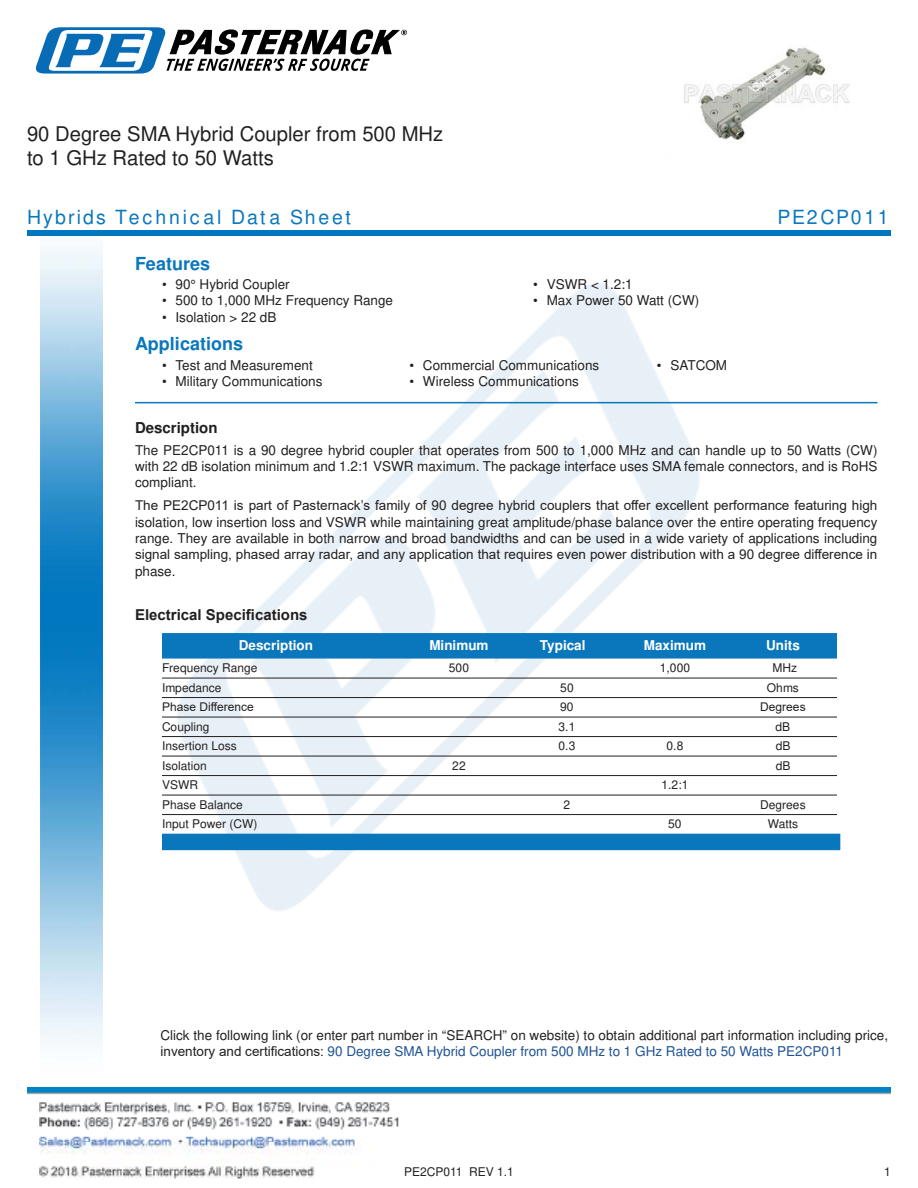
<style>
.page{position:relative;width:918px;height:1188px;background:#fff}
.page>*{position:absolute;margin:0;border:0;box-sizing:border-box;transform-origin:0 0}
.t1{font:20.25px/24.3px "Arial";color:#221f1f}
.t2{font:900 19.5px "Arial";letter-spacing:.13em;color:#0a77bd}
.t3{font:900 19.5px "Arial";letter-spacing:.085em;color:#0a77bd}
.t4{font:700 18px "Arial";color:#0a77bd}
.t5{font:700 15px "Arial";color:#221f1f}
.t6{font:13.5px/16.5px "Arial";color:#221f1f;text-align:justify}
.t7{font:700 13.5px "Arial";color:#fff}
.t8{font:12px "Arial";color:#221f1f}
.s1{color:#1f5392}
</style>
<div class="page">
<img style="left:39px;top:1102px;width:360px;height:77px">
<img style="left:102px;top:246px;width:719px;height:724px">
<img style="left:27px;top:1088px;width:864px;height:7px">
<img style="left:40px;top:246px;width:62px;height:795px">
<svg style="left:35px;top:27px;width:372px;height:47px"></svg>
<div style="left:27px;top:230px;width:864px;height:6px;background:#0177c0"></div>
<hr style="left:135px;top:402px;width:743px;height:1px;background:#0a77bd">
<div style="left:162px;top:633px;width:675px;height:26px;background:#0a77bd"></div>
<hr style="left:162px;top:678px;width:675px;height:1px;background:#221f1f">
<hr style="left:162px;top:697px;width:675px;height:1px;background:#221f1f">
<hr style="left:162px;top:717px;width:675px;height:1px;background:#221f1f">
<hr style="left:162px;top:736px;width:675px;height:1px;background:#221f1f">
<hr style="left:162px;top:756px;width:675px;height:1px;background:#221f1f">
<hr style="left:162px;top:775px;width:675px;height:1px;background:#221f1f">
<hr style="left:162px;top:795px;width:675px;height:1px;background:#221f1f">
<hr style="left:162px;top:814px;width:675px;height:1px;background:#221f1f">
<div style="left:162px;top:834px;width:678px;height:16px;background:#0a77bd"></div>
<img style="left:684px;top:47px;width:166px;height:93px">
<h1 class="t1" style="left:27px;top:123px;width:418px">90 Degree SMA Hybrid Coupler from 500 MHz to 1 GHz Rated to 50 Watts</h1>
<h2 class="t2" style="left:27px;top:209px;width:326px">Hybrids Technical Data Sheet</h2>
<h3 class="t4" style="left:135px;top:256px;width:77px">Features</h3>
<p class="t6" style="left:162px;top:277px;width:129px">• 90° Hybrid Coupler</p>
<p class="t6" style="left:162px;top:294px;width:233px">• 500 to 1,000 MHz Frequency Range</p>
<p class="t6" style="left:162px;top:310px;width:116px">• Isolation &gt; 22 dB</p>
<h3 class="t4" style="left:135px;top:337px;width:110px">Applications</h3>
<p class="t6" style="left:162px;top:358px;width:152px">• Test and Measurement</p>
<p class="t6" style="left:162px;top:374px;width:162px">• Military Communications</p>
<p class="t6" style="left:533px;top:277px;width:101px">• VSWR &lt; 1.2:1</p>
<p class="t6" style="left:533px;top:294px;width:168px">• Max Power 50 Watt (CW)</p>
<p class="t6" style="left:409px;top:358px;width:191px">• Commercial Communications</p>
<p class="t6" style="left:409px;top:374px;width:171px">• Wireless Communications</p>
<p class="t6" style="left:657px;top:358px;width:72px">• SATCOM</p>
<h2 class="t3" style="left:777px;top:209px;width:113px">PE2CP011</h2>
<p class="t5" style="left:135px;top:422px;width:84px">Description</p>
<p class="t6" style="left:135px;top:443px;width:744px">The PE2CP011 is a 90 degree hybrid coupler that operates from 500 to 1,000 MHz and can handle up to 50 Watts (CW) with 22 dB isolation minimum and 1.2:1 VSWR maximum. The package interface uses SMA female connectors, and is RoHS compliant.</p>
<p class="t6" style="left:135px;top:497px;width:744px">The PE2CP011 is part of Pasternack’s family of 90 degree hybrid couplers that o昀昀er excellent performance featuring high isolation, low insertion loss and VSWR while maintaining great amplitude/phase balance over the entire operating frequency range. They are available in both narrow and broad bandwidths and can be used in a wide variety of applications including signal sampling, phased array radar, and any application that requires even power distribution with a 90 degree di昀昀erence in phase.</p>
<p class="t5" style="left:135px;top:604px;width:174px">Electrical Speci昀椀cations</p>
<p class="t7" style="left:239px;top:640px;width:76px">Description</p>
<p class="t7" style="left:429px;top:640px;width:61px">Minimum</p>
<p class="t7" style="left:540px;top:640px;width:47px">Typical</p>
<p class="t7" style="left:644px;top:640px;width:64px">Maximum</p>
<p class="t7" style="left:766px;top:640px;width:35px">Units</p>
<p class="t8" style="left:162px;top:663px;width:97px">Frequency Range</p>
<p class="t8" style="left:449px;top:663px;width:22px">500</p>
<p class="t8" style="left:660px;top:663px;width:32px">1,000</p>
<p class="t8" style="left:772px;top:663px;width:26px">MHz</p>
<p class="t8" style="left:162px;top:683px;width:61px">Impedance</p>
<p class="t8" style="left:560px;top:683px;width:15px">50</p>
<p class="t8" style="left:767px;top:683px;width:34px">Ohms</p>
<p class="t8" style="left:162px;top:699px;width:93px">Phase Di昀昀erence</p>
<p class="t8" style="left:560px;top:699px;width:15px">90</p>
<p class="t8" style="left:760px;top:699px;width:47px">Degrees</p>
<p class="t8" style="left:162px;top:722px;width:49px">Coupling</p>
<p class="t8" style="left:559px;top:722px;width:18px">3.1</p>
<p class="t8" style="left:776px;top:722px;width:16px">dB</p>
<p class="t8" style="left:162px;top:741px;width:76px">Insertion Loss</p>
<p class="t8" style="left:559px;top:741px;width:18px">0.3</p>
<p class="t8" style="left:667px;top:741px;width:18px">0.8</p>
<p class="t8" style="left:776px;top:741px;width:16px">dB</p>
<p class="t8" style="left:162px;top:761px;width:46px">Isolation</p>
<p class="t8" style="left:452px;top:761px;width:15px">22</p>
<p class="t8" style="left:776px;top:761px;width:16px">dB</p>
<p class="t8" style="left:162px;top:780px;width:37px">VSWR</p>
<p class="t8" style="left:662px;top:780px;width:28px">1.2:1</p>
<p class="t8" style="left:162px;top:800px;width:82px">Phase Balance</p>
<p class="t8" style="left:564px;top:800px;width:8px">2</p>
<p class="t8" style="left:760px;top:800px;width:47px">Degrees</p>
<p class="t8" style="left:162px;top:819px;width:97px">Input Power (CW)</p>
<p class="t8" style="left:668px;top:819px;width:15px">50</p>
<p class="t8" style="left:768px;top:819px;width:32px">Watts</p>
<p class="t6" style="left:160px;top:1029px;width:729px">Click the following link (or enter part number in “SEARCH” on website) to obtain additional part information including price, inventory and certi昀椀cations: <span class="s1">90 Degree SMA Hybrid Coupler from 500 MHz to 1 GHz Rated to 50 Watts PE2CP011</span></p>
<p class="t8" style="left:404px;top:1167px;width:111px">PE2CP011 REV 1.1</p>
<p class="t8" style="left:884px;top:1167px;width:8px">1</p>
</div>
